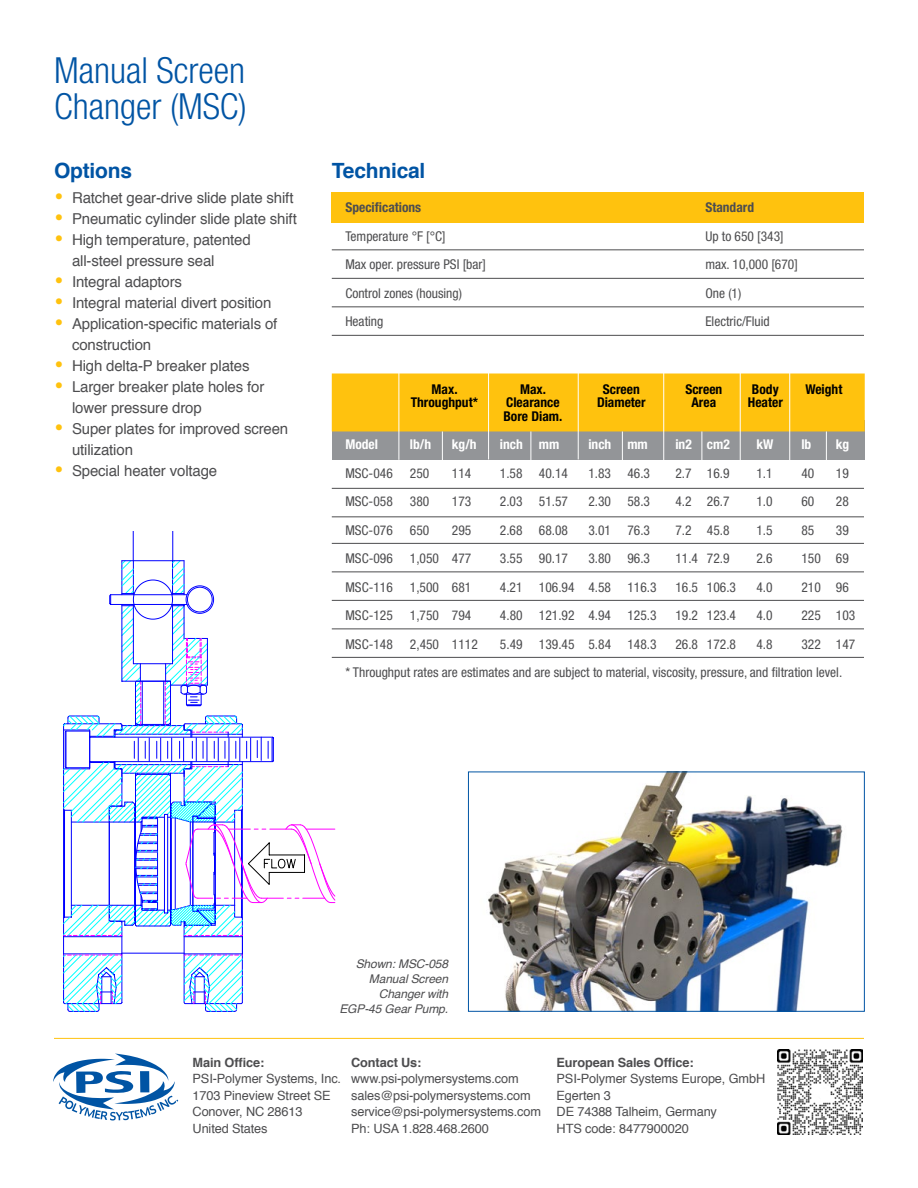
<style>
.page{position:relative;width:918px;height:1188px;background:#fff}
.page>*{position:absolute;margin:0;border:0;box-sizing:border-box;transform-origin:0 0}
.t1{font:300 condensed 36px/36px "Helvetica Neue";color:#0054a4}
.t2{font:700 21px "Helvetica";letter-spacing:-.01em;color:#0054a4}
.t3{font:15px/21px "Helvetica";letter-spacing:-.01em;color:#4d4d4f}
.t4{font:condensed 13.5px/28.5px "Helvetica Neue";color:#4d4d4f}
.t5{font:700 condensed 13.5px "Helvetica Neue";color:#000}
.t6{font:700 condensed 13.5px "Helvetica Neue";color:#fff}
.t7{font:700 condensed 13.5px "Helvetica Neue";color:#4d4d4f}
.t8{font:12.75px/16.5px "Helvetica";letter-spacing:-.01em;color:#4d4d4f}
.t9{font:700 12.75px "Helvetica";letter-spacing:-.01em;color:#4d4d4f}
.t10{font:italic 12px/15px "Helvetica";letter-spacing:-.01em;color:#4d4d4f;text-align:right}
.s1{font-size:27px;color:#ffc20e}
</style>
<div class="page">
<hr style="left:133px;top:531px;width:1px;height:30px;background:#00f">
<hr style="left:173px;top:531px;width:1px;height:30px;background:#00f">
<svg style="left:63px;top:560px;width:272px;height:452px"></svg>
<div style="left:332px;top:420px;width:533px;height:40px;background:#939598"></div>
<div style="left:332px;top:374px;width:533px;height:57px;background:#ffc20e"></div>
<div style="left:332px;top:192px;width:532px;height:30px;background:#ffc20e"></div>
<hr style="left:332px;top:249px;width:532px;height:1px;background:#4d4d4f">
<hr style="left:332px;top:278px;width:532px;height:1px;background:#4d4d4f">
<hr style="left:332px;top:306px;width:532px;height:1px;background:#4d4d4f">
<hr style="left:332px;top:335px;width:532px;height:1px;background:#4d4d4f">
<hr style="left:332px;top:488px;width:532px;height:1px;background:#4d4d4f">
<hr style="left:332px;top:516px;width:532px;height:1px;background:#4d4d4f">
<hr style="left:332px;top:543px;width:532px;height:1px;background:#4d4d4f">
<hr style="left:332px;top:572px;width:532px;height:1px;background:#4d4d4f">
<hr style="left:332px;top:600px;width:532px;height:1px;background:#4d4d4f">
<hr style="left:332px;top:629px;width:532px;height:1px;background:#4d4d4f">
<hr style="left:332px;top:657px;width:532px;height:1px;background:#4d4d4f">
<hr style="left:399px;top:364px;width:1px;height:96px;background:#fff">
<hr style="left:442px;top:431px;width:1px;height:32px;background:#fff">
<hr style="left:531px;top:431px;width:1px;height:32px;background:#fff">
<hr style="left:622px;top:431px;width:1px;height:32px;background:#fff">
<hr style="left:702px;top:431px;width:1px;height:32px;background:#fff">
<hr style="left:826px;top:431px;width:1px;height:32px;background:#fff">
<hr style="left:488px;top:365px;width:1px;height:94px;background:#fff">
<hr style="left:578px;top:364px;width:1px;height:95px;background:#fff">
<hr style="left:663px;top:364px;width:1px;height:96px;background:#fff">
<hr style="left:740px;top:364px;width:1px;height:96px;background:#fff">
<hr style="left:789px;top:364px;width:1px;height:96px;background:#fff">
<img style="left:488px;top:774px;width:355px;height:236px">
<div style="left:468px;top:772px;width:397px;height:240px;border:1px solid #0054a4"></div>
<hr style="left:54px;top:1038px;width:810px;height:1px;background:#ffc20e">
<svg style="left:53px;top:1054px;width:125px;height:67px"></svg>
<img style="left:777px;top:1049px;width:85px;height:85px">
<h1 class="t1" style="left:54px;top:52px;width:194px">Manual Screen<br>Changer (MSC)</h1>
<h2 class="t2" style="left:54px;top:153px;width:80px">Options</h2>
<p class="t3" style="left:54px;top:188px;width:241px"><span class="s1">•</span> Ratchet gear-drive slide plate shift</p>
<p class="t3" style="left:54px;top:209px;width:244px"><span class="s1">•</span> Pneumatic cylinder slide plate shift</p>
<p class="t3" style="left:72px;top:230px;width:180px;text-indent:-18px"><span class="s1">•</span> High temperature, patented all-steel pressure seal</p>
<p class="t3" style="left:54px;top:272px;width:130px"><span class="s1">•</span> Integral adaptors</p>
<p class="t3" style="left:54px;top:293px;width:219px"><span class="s1">•</span> Integral material divert position</p>
<p class="t3" style="left:72px;top:314px;width:207px;text-indent:-18px"><span class="s1">•</span> Application-specific materials of construction</p>
<p class="t3" style="left:54px;top:356px;width:197px"><span class="s1">•</span> High delta-P breaker plates</p>
<p class="t3" style="left:72px;top:377px;width:194px;text-indent:-18px"><span class="s1">•</span> Larger breaker plate holes for lower pressure drop</p>
<p class="t3" style="left:72px;top:419px;width:218px;text-indent:-18px"><span class="s1">•</span> Super plates for improved screen utilization</p>
<p class="t3" style="left:54px;top:461px;width:165px"><span class="s1">•</span> Special heater voltage</p>
<h2 class="t2" style="left:332px;top:153px;width:95px">Technical</h2>
<p class="t7" style="left:345px;top:199px;width:77px">Specifications</p>
<p class="t7" style="left:705px;top:199px;width:50px">Standard</p>
<p class="t4" style="left:345px;top:221px;width:102px">Temperature °F [°C]</p>
<p class="t4" style="left:705px;top:221px;width:80px">Up to 650 [343]</p>
<p class="t4" style="left:345px;top:250px;width:142px">Max oper. pressure PSI [bar]</p>
<p class="t4" style="left:705px;top:250px;width:94px">max. 10,000 [670]</p>
<p class="t4" style="left:345px;top:278px;width:118px">Control zones (housing)</p>
<p class="t4" style="left:705px;top:278px;width:37px">One (1)</p>
<p class="t4" style="left:345px;top:307px;width:40px">Heating</p>
<p class="t4" style="left:705px;top:307px;width:66px">Electric/Fluid</p>
<p class="t5" style="left:432px;top:381px;width:27px">Max.</p>
<p class="t5" style="left:520px;top:381px;width:27px">Max.</p>
<p class="t5" style="left:603px;top:381px;width:39px">Screen</p>
<p class="t5" style="left:685px;top:381px;width:39px">Screen</p>
<p class="t5" style="left:752px;top:381px;width:28px">Body</p>
<p class="t5" style="left:805px;top:381px;width:39px">Weight</p>
<p class="t5" style="left:411px;top:394px;width:69px">Throughput*</p>
<p class="t5" style="left:506px;top:394px;width:55px">Clearance</p>
<p class="t5" style="left:597px;top:394px;width:50px">Diameter</p>
<p class="t5" style="left:691px;top:394px;width:26px">Area</p>
<p class="t5" style="left:748px;top:394px;width:36px">Heater</p>
<p class="t5" style="left:503px;top:408px;width:60px">Bore Diam.</p>
<p class="t6" style="left:345px;top:436px;width:34px">Model</p>
<p class="t6" style="left:410px;top:436px;width:23px">lb/h</p>
<p class="t6" style="left:452px;top:436px;width:26px">kg/h</p>
<p class="t6" style="left:500px;top:436px;width:61px">inch mm</p>
<p class="t6" style="left:588px;top:436px;width:61px">inch mm</p>
<p class="t6" style="left:675px;top:436px;width:56px">in2 cm2</p>
<p class="t6" style="left:756px;top:436px;width:19px">kW</p>
<p class="t6" style="left:801px;top:436px;width:11px">lb</p>
<p class="t6" style="left:836px;top:436px;width:15px">kg</p>
<p class="t4" style="left:345px;top:458px;width:49px">MSC-046</p>
<p class="t4" style="left:410px;top:458px;width:21px">250</p>
<p class="t4" style="left:452px;top:458px;width:21px">114</p>
<p class="t4" style="left:500px;top:458px;width:70px">1.58 40.14</p>
<p class="t4" style="left:588px;top:458px;width:63px">1.83 46.3</p>
<p class="t4" style="left:675px;top:458px;width:56px">2.7 16.9</p>
<p class="t4" style="left:756px;top:458px;width:18px">1.1</p>
<p class="t4" style="left:801px;top:458px;width:14px">40</p>
<p class="t4" style="left:836px;top:458px;width:14px">19</p>
<p class="t4" style="left:345px;top:487px;width:49px">MSC-058</p>
<p class="t4" style="left:410px;top:487px;width:21px">380</p>
<p class="t4" style="left:452px;top:487px;width:21px">173</p>
<p class="t4" style="left:500px;top:487px;width:70px">2.03 51.57</p>
<p class="t4" style="left:588px;top:487px;width:63px">2.30 58.3</p>
<p class="t4" style="left:675px;top:487px;width:56px">4.2 26.7</p>
<p class="t4" style="left:756px;top:487px;width:18px">1.0</p>
<p class="t4" style="left:801px;top:487px;width:14px">60</p>
<p class="t4" style="left:836px;top:487px;width:14px">28</p>
<p class="t4" style="left:345px;top:515px;width:49px">MSC-076</p>
<p class="t4" style="left:410px;top:515px;width:21px">650</p>
<p class="t4" style="left:452px;top:515px;width:21px">295</p>
<p class="t4" style="left:500px;top:515px;width:70px">2.68 68.08</p>
<p class="t4" style="left:588px;top:515px;width:63px">3.01 76.3</p>
<p class="t4" style="left:675px;top:515px;width:56px">7.2 45.8</p>
<p class="t4" style="left:756px;top:515px;width:18px">1.5</p>
<p class="t4" style="left:801px;top:515px;width:14px">85</p>
<p class="t4" style="left:836px;top:515px;width:14px">39</p>
<p class="t4" style="left:345px;top:544px;width:49px">MSC-096</p>
<p class="t4" style="left:410px;top:544px;width:63px">1,050 477</p>
<p class="t4" style="left:500px;top:544px;width:70px">3.55 90.17</p>
<p class="t4" style="left:588px;top:544px;width:63px">3.80 96.3</p>
<p class="t4" style="left:675px;top:544px;width:56px">11.4 72.9</p>
<p class="t4" style="left:756px;top:544px;width:18px">2.6</p>
<p class="t4" style="left:801px;top:544px;width:49px">150 69</p>
<p class="t4" style="left:345px;top:572px;width:49px">MSC-116</p>
<p class="t4" style="left:410px;top:572px;width:63px">1,500 681</p>
<p class="t4" style="left:500px;top:572px;width:158px">4.21 106.94 4.58 116.3</p>
<p class="t4" style="left:675px;top:572px;width:62px">16.5 106.3</p>
<p class="t4" style="left:756px;top:572px;width:18px">4.0</p>
<p class="t4" style="left:801px;top:572px;width:49px">210 96</p>
<p class="t4" style="left:345px;top:601px;width:49px">MSC-125</p>
<p class="t4" style="left:410px;top:601px;width:63px">1,750 794</p>
<p class="t4" style="left:500px;top:601px;width:158px">4.80 121.92 4.94 125.3</p>
<p class="t4" style="left:675px;top:601px;width:62px">19.2 123.4</p>
<p class="t4" style="left:756px;top:601px;width:18px">4.0</p>
<p class="t4" style="left:801px;top:601px;width:55px">225 103</p>
<p class="t4" style="left:345px;top:629px;width:49px">MSC-148</p>
<p class="t4" style="left:410px;top:629px;width:69px">2,450 1112</p>
<p class="t4" style="left:500px;top:629px;width:158px">5.49 139.45 5.84 148.3</p>
<p class="t4" style="left:675px;top:629px;width:62px">26.8 172.8</p>
<p class="t4" style="left:756px;top:629px;width:18px">4.8</p>
<p class="t4" style="left:345px;top:629px;width:511px;text-indent:456px">322 147 * Throughput rates are estimates and are subject to material, viscosity, pressure, and filtration level.</p>
<p class="t10" style="left:339px;top:956px;width:110px">Shown: MSC-058<br>Manual Screen<br>Changer with<br>EGP-45 Gear Pump.</p>
<p class="t9" style="left:193px;top:1052px;width:73px">Main Office:</p>
<p class="t8" style="left:193px;top:1071px;width:150px">PSI-Polymer Systems, Inc.<br>1703 Pineview Street SE<br>Conover, NC 28613<br>United States</p>
<p class="t9" style="left:351px;top:1052px;width:72px">Contact Us:</p>
<p class="t8" style="left:351px;top:1071px;width:191px">www.psi-polymersystems.com sales@psi-polymersystems.com service@psi-polymersystems.com<br>Ph: USA 1.828.468.2600</p>
<p class="t9" style="left:557px;top:1052px;width:139px">European Sales Office:</p>
<p class="t8" style="left:557px;top:1071px;width:210px">PSI-Polymer Systems Europe, GmbH<br>Egerten 3<br>DE 74388 Talheim, Germany<br>HTS code: 8477900020</p>
</div>
